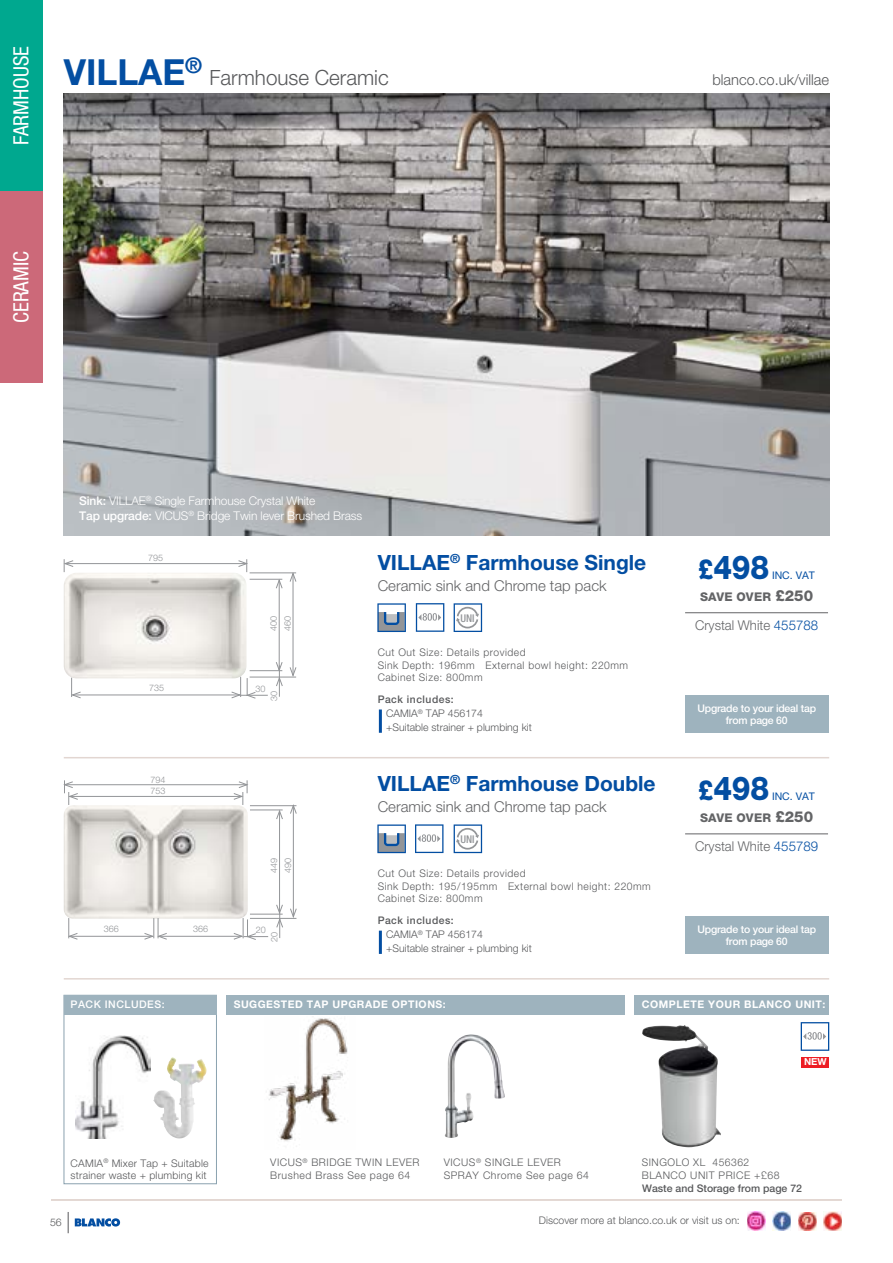
<style>
.page{position:relative;width:893px;height:1263px;background:#fff}
.page>*{position:absolute;margin:0;border:0;box-sizing:border-box;transform-origin:0 0}
.t1{font:700 36px "Helvetica Neue LT Pro";color:#034ea2}
.t2{font:800 33px "Helvetica Neue LT Pro";letter-spacing:-.005em;color:#034ea2;scale:.9 1}
.t3{font:700 21px "Helvetica Neue LT Pro";color:#034ea2}
.t4{font:condensed 21px "Helvetica Neue";color:#fff}
.t5{font:300 21px "Helvetica Neue LT Pro";color:#58595b}
.t6{font:300 15px "Helvetica Neue LT Pro";color:#636466}
.t7{font:300 15px "Helvetica Neue LT Pro";color:#58595b}
.t8{font:300 13.5px "Helvetica Neue LT Pro";color:#636466}
.t9{font:300 12px/14.4px "Helvetica Neue LT Pro";letter-spacing:-.01em;color:#fff}
.t10{font:800 12px "Helvetica Neue LT Pro";letter-spacing:.02em;color:#636466}
.t11{font:500 condensed 10.65px "Helvetica Neue LT Pro";color:#939598}
.t12{font:300 10.5px/12.6px "Helvetica Neue LT Pro";letter-spacing:.05em;color:#58595b}
.t13{font:300 10.5px/14.1px "Helvetica Neue LT Pro";color:#58595b}
.t14{font:500 10.5px/12.6px "Helvetica Neue LT Pro";letter-spacing:-.02em;color:#fff;text-align:center}
.t15{font:700 10.5px "Helvetica Neue LT Pro";letter-spacing:.05em;color:#fff}
.t16{font:300 10.5px/12.6px "Helvetica Neue LT Pro";letter-spacing:.02em;color:#58595b}
.t17{font:500 10.5px "Helvetica Neue LT Pro";color:#58595b}
.t18{font:10.5px "Helvetica Neue LT Pro";color:#034ea2}
.t19{font:500 10.5px "Helvetica Neue LT Pro";letter-spacing:.05em;color:#fff}
.t20{font:700 9.75px "Helvetica Neue LT Pro";color:#fff}
.t21{font:300 9px/13.8px "Helvetica Neue LT Pro";color:#939598}
.s1{font-weight:500}
.s2{font-size:27px}
.s3{font-size:15px}
.s4{color:#034ea2}
</style>
<div class="page">
<div style="left:0;top:0;width:43px;height:191px;background:#00a88f"></div>
<div style="left:0;top:191px;width:43px;height:192px;background:#cc6979"></div>
<img style="left:64px;top:573px;width:183px;height:105px">
<svg style="left:415px;top:824px;width:28px;height:29px"></svg>
<svg style="left:454px;top:824px;width:28px;height:29px"></svg>
<svg style="left:377px;top:824px;width:29px;height:29px"></svg>
<svg style="left:416px;top:603px;width:28px;height:29px"></svg>
<svg style="left:454px;top:603px;width:28px;height:29px"></svg>
<svg style="left:377px;top:603px;width:29px;height:29px"></svg>
<img style="left:64px;top:94px;width:765px;height:442px">
<hr style="left:65px;top:563px;width:182px;height:1px;background:#939598">
<hr style="left:73px;top:694px;width:167px;height:1px;background:#939598">
<svg style="left:71px;top:678px;width:10px;height:20px"></svg>
<svg style="left:64px;top:559px;width:10px;height:13px"></svg>
<svg style="left:238px;top:559px;width:10px;height:13px"></svg>
<hr style="left:250px;top:572px;width:46px;height:1px;background:#939598">
<hr style="left:250px;top:677px;width:46px;height:1px;background:#939598">
<hr style="left:250px;top:579px;width:32px;height:1px;background:#939598">
<hr style="left:250px;top:670px;width:32px;height:1px;background:#939598">
<hr style="left:279px;top:580px;width:1px;height:90px;background:#939598">
<svg style="left:276px;top:579px;width:7px;height:10px"></svg>
<hr style="left:293px;top:573px;width:1px;height:102px;background:#939598">
<svg style="left:290px;top:572px;width:6px;height:10px"></svg>
<svg style="left:290px;top:667px;width:6px;height:9px"></svg>
<svg style="left:276px;top:662px;width:7px;height:35px"></svg>
<svg style="left:231px;top:677px;width:37px;height:22px"></svg>
<img style="left:64px;top:805px;width:184px;height:114px">
<hr style="left:65px;top:784px;width:182px;height:1px;background:#939598">
<hr style="left:70px;top:796px;width:172px;height:1px;background:#939598">
<hr style="left:159px;top:936px;width:83px;height:1px;background:#939598">
<hr style="left:69px;top:936px;width:84px;height:1px;background:#939598">
<svg style="left:144px;top:918px;width:23px;height:22px"></svg>
<svg style="left:68px;top:918px;width:10px;height:22px"></svg>
<svg style="left:64px;top:780px;width:14px;height:25px"></svg>
<svg style="left:233px;top:780px;width:15px;height:25px"></svg>
<hr style="left:250px;top:805px;width:46px;height:1px;background:#939598">
<hr style="left:250px;top:918px;width:46px;height:1px;background:#939598">
<hr style="left:250px;top:809px;width:33px;height:1px;background:#939598">
<hr style="left:250px;top:914px;width:33px;height:1px;background:#939598">
<hr style="left:279px;top:811px;width:1px;height:102px;background:#939598">
<svg style="left:276px;top:810px;width:7px;height:9px"></svg>
<hr style="left:293px;top:805px;width:1px;height:112px;background:#939598">
<svg style="left:290px;top:804px;width:7px;height:10px"></svg>
<svg style="left:290px;top:908px;width:7px;height:10px"></svg>
<svg style="left:276px;top:904px;width:7px;height:34px"></svg>
<svg style="left:233px;top:918px;width:35px;height:22px"></svg>
<img style="left:269px;top:1018px;width:79px;height:123px">
<img style="left:445px;top:1036px;width:49px;height:102px">
<hr style="left:64px;top:978px;width:765px;height:1px;background:#e2d6d1">
<hr style="left:64px;top:757px;width:765px;height:1px;background:#e2d6d1">
<div style="left:685px;top:695px;width:143px;height:38px;background:#9eb3be"></div>
<hr style="left:685px;top:612px;width:143px;height:1px;background:#636466">
<hr style="left:379px;top:709px;width:3px;height:24px;background:#034ea2">
<hr style="left:379px;top:931px;width:3px;height:23px;background:#034ea2">
<div style="left:685px;top:917px;width:143px;height:37px;background:#9eb3be"></div>
<hr style="left:685px;top:834px;width:143px;height:1px;background:#636466">
<hr style="left:51px;top:1199px;width:791px;height:2px;background:#e2d6d1">
<img style="left:747px;top:1212px;width:18px;height:18px">
<img style="left:772px;top:1212px;width:19px;height:18px">
<img style="left:798px;top:1212px;width:18px;height:18px">
<img style="left:824px;top:1212px;width:18px;height:18px">
<div style="left:634px;top:995px;width:195px;height:19px;background:#9eb3be"></div>
<svg style="left:801px;top:1022px;width:28px;height:29px"></svg>
<svg style="left:817px;top:1032px;width:5px;height:8px"></svg>
<div style="left:64px;top:995px;width:153px;height:189px;border:1px solid #8aa2af"></div>
<div style="left:64px;top:995px;width:153px;height:19px;background:#9eb3be"></div>
<div style="left:226px;top:995px;width:399px;height:19px;background:#9eb3be"></div>
<img style="left:75px;top:1035px;width:75px;height:103px">
<img style="left:153px;top:1057px;width:51px;height:81px">
<img style="left:642px;top:1025px;width:79px;height:122px">
<div style="left:802px;top:1057px;width:27px;height:10px;background:#ed1d24"></div>
<svg style="left:75px;top:1218px;width:45px;height:8px"></svg>
<svg style="left:68px;top:1212px;width:1px;height:21px"></svg>
<h3 class="t4" style="left:9px;top:178px;width:167px;rotate:-90deg">UNDERMOUNT/INSET</h3>
<h3 class="t4" style="left:9px;top:145px;width:101px;rotate:-90deg">FARMHOUSE</h3>
<h3 class="t4" style="left:9px;top:323px;width:73px;rotate:-90deg">CERAMIC</h3>
<h1 class="t1" style="left:64px;top:50px;width:140px">VILLAE<sup>®</sup></h1>
<h3 class="t5" style="left:210px;top:65px;width:181px">Farmhouse Ceramic</h3>
<h3 class="t7" style="left:712px;top:71px;width:118px">blanco.co.uk/villae</h3>
<p class="t9" style="left:79px;top:494px;width:285px"><span class="s1">Sink:</span> VILLAE<sup>®</sup> Single Farmhouse Crystal White<br><span class="s1">Tap upgrade:</span> VICUS<sup>®</sup> Bridge Twin lever Brushed Brass</p>
<p class="t21" style="left:148px;top:551px;width:17px">795</p>
<p class="t21" style="left:149px;top:680px;width:17px">735</p>
<p class="t21" style="left:267px;top:631px;width:17px;rotate:-90deg">400<br>460</p>
<p class="t21" style="left:255px;top:681px;width:12px">30</p>
<p class="t21" style="left:267px;top:700px;width:12px;rotate:-90deg">30</p>
<h3 class="t3" style="left:378px;top:549px;width:270px">VILLAE<sup>®</sup> Farmhouse Single</h3>
<h3 class="t6" style="left:378px;top:576px;width:230px">Ceramic sink and Chrome tap pack</h3>
<p class="t11" style="left:460px;top:611px;width:16px">UNI</p>
<p class="t12" style="left:378px;top:646px;width:252px">Cut Out Size: Details provided<br>Sink Depth: 196mm External bowl height: 220mm<br>Cabinet Size: 800mm</p>
<p class="t13" style="left:386px;top:692px;width:147px;text-indent:-9px"><span class="s1">Pack includes:<br></span>CAMIA<sup>®</sup> TAP 456174<br>+Suitable strainer + plumbing kit</p>
<p class="t21" style="left:151px;top:773px;width:17px;line-height:11.7px">794<br>753</p>
<p class="t21" style="left:104px;top:922px;width:17px">366</p>
<p class="t21" style="left:193px;top:922px;width:17px">366</p>
<p class="t21" style="left:267px;top:872px;width:17px;rotate:-90deg">449<br>490</p>
<p class="t21" style="left:256px;top:923px;width:12px">20</p>
<p class="t21" style="left:267px;top:942px;width:12px;rotate:-90deg">20</p>
<h3 class="t3" style="left:378px;top:771px;width:279px">VILLAE<sup>®</sup> Farmhouse Double</h3>
<h3 class="t6" style="left:378px;top:797px;width:230px">Ceramic sink and Chrome tap pack</h3>
<p class="t11" style="left:460px;top:833px;width:16px">UNI</p>
<p class="t12" style="left:378px;top:867px;width:275px">Cut Out Size: Details provided<br>Sink Depth: 195/195mm External bowl height: 220mm<br>Cabinet Size: 800mm</p>
<p class="t13" style="left:386px;top:913px;width:147px;text-indent:-9px"><span class="s1">Pack includes:<br></span>CAMIA<sup>®</sup> TAP 456174<br>+Suitable strainer + plumbing kit</p>
<h2 class="t2" style="left:698px;top:547px;width:80px"><span class="s2">£</span>498</h2>
<p class="t18" style="left:772px;top:569px;width:44px">INC. VAT</p>
<p class="t10" style="left:700px;top:589px;width:115px">SAVE OVER <span class="s3">£250</span></p>
<p class="t8" style="left:695px;top:617px;width:125px">Crystal White <span class="s4">455788</span></p>
<p class="t14" style="left:697px;top:701px;width:120px">Upgrade to your ideal tap from page 60</p>
<h2 class="t2" style="left:698px;top:769px;width:80px"><span class="s2">£</span>498</h2>
<p class="t18" style="left:772px;top:790px;width:44px">INC. VAT</p>
<p class="t10" style="left:700px;top:811px;width:115px">SAVE OVER <span class="s3">£250</span></p>
<p class="t8" style="left:695px;top:838px;width:125px">Crystal White <span class="s4">455789</span></p>
<p class="t14" style="left:697px;top:922px;width:120px">Upgrade to your ideal tap from page 60</p>
<p class="t19" style="left:71px;top:998px;width:96px">PACK INCLUDES:</p>
<p class="t15" style="left:234px;top:998px;width:214px">SUGGESTED TAP UPGRADE OPTIONS:</p>
<p class="t15" style="left:642px;top:998px;width:185px">COMPLETE YOUR BLANCO UNIT:</p>
<p class="t20" style="left:804px;top:1056px;width:24px">NEW</p>
<p class="t16" style="left:71px;top:1156px;width:140px">CAMIA<sup>®</sup> Mixer Tap + Suitable strainer waste + plumbing kit</p>
<p class="t12" style="left:50px;top:1216px;width:13px">56</p>
<p class="t12" style="left:270px;top:1156px;width:151px">VICUS<sup>®</sup> BRIDGE TWIN LEVER<br>Brushed Brass See page 64</p>
<p class="t12" style="left:444px;top:1156px;width:147px">VICUS<sup>®</sup> SINGLE LEVER<br>SPRAY Chrome See page 64</p>
<p class="t12" style="left:642px;top:1156px;width:139px">SINGOLO XL 456362<br>BLANCO UNIT PRICE +£68</p>
<p class="t17" style="left:642px;top:1181px;width:161px">Waste and Storage from page 72</p>
<p class="t13" style="left:539px;top:1212px;width:202px">Discover more at blanco.co.uk or visit us on:</p>
</div>
